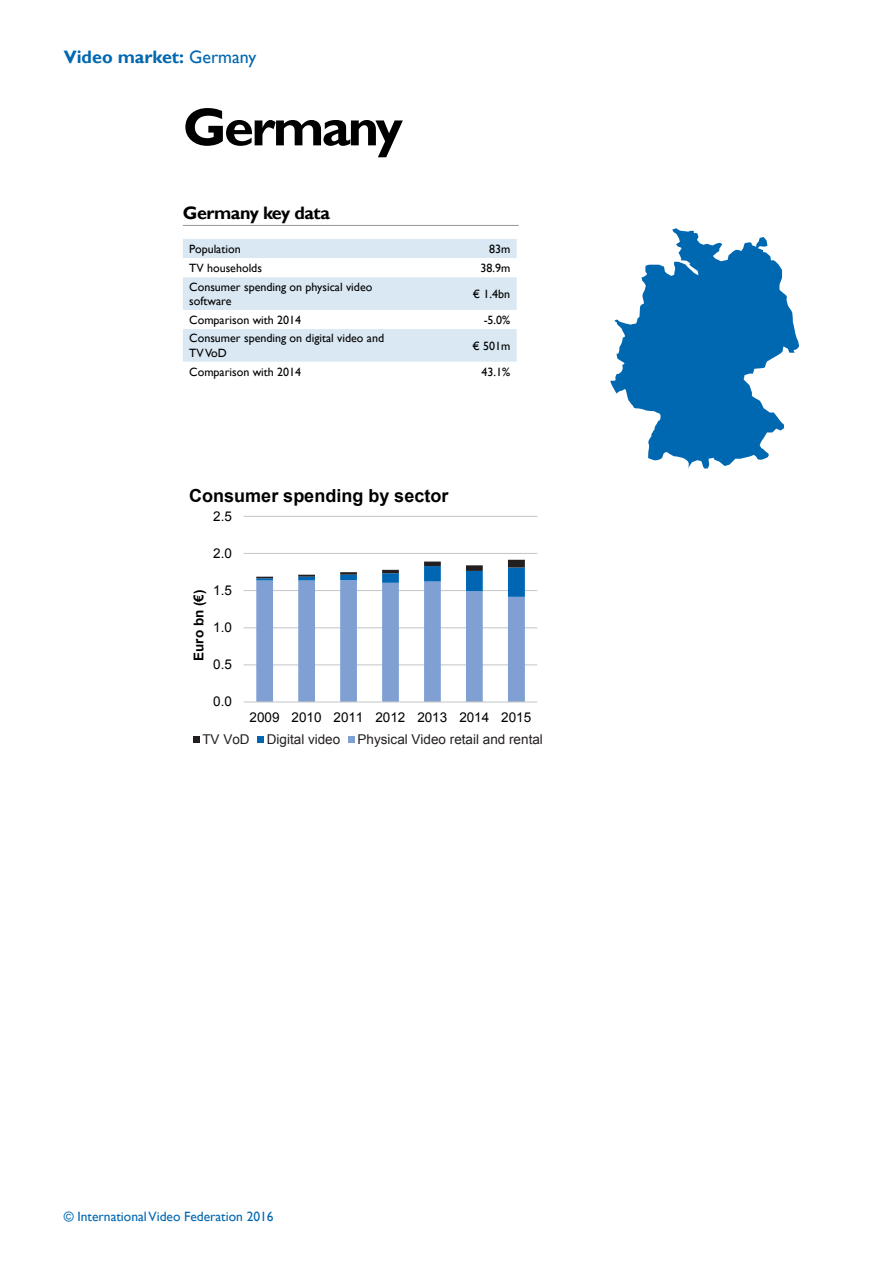
<style>
.page{position:relative;width:893px;height:1263px;background:#fff}
.page>*{position:absolute;margin:0;border:0;box-sizing:border-box;transform-origin:0 0}
.t1{font:700 54px "Gill Sans";letter-spacing:-.05em;color:#000}
.t2{font:700 18px "Arial";color:#000}
.t3{font:700 18px "Gill Sans";color:#0067b1}
.t4{font:700 18px "Gill Sans";letter-spacing:-.025em;color:#000}
.t5{font:13.5px "Arial";letter-spacing:.005em;color:#000}
.t6{font:13.5px "Arial";letter-spacing:.005em;color:#231f20}
.t7{font:13.5px "Gill Sans";color:#0067b1}
.t8{font:700 13.5px "Arial";color:#000}
.t9{font:12px/14.2px "Gill Sans";color:#000}
.s1{font-weight:400}
</style>
<div class="page">
<hr style="left:183px;top:225px;width:336px;height:1px;background:#939598">
<svg style="left:183px;top:239px;width:334px;height:123px"></svg>
<svg style="left:610px;top:228px;width:189px;height:241px;fill:#0067b1"></svg>
<hr style="left:244px;top:664px;width:293px;height:1px;background:#c7c8ca">
<hr style="left:244px;top:627px;width:293px;height:1px;background:#c7c8ca">
<hr style="left:244px;top:590px;width:293px;height:1px;background:#c7c8ca">
<hr style="left:244px;top:553px;width:293px;height:1px;background:#c7c8ca">
<hr style="left:244px;top:516px;width:293px;height:1px;background:#c7c8ca">
<svg style="left:256px;top:560px;width:269px;height:141px"></svg>
<hr style="left:244px;top:701px;width:293px;height:1px;background:#c7c8ca">
<div style="left:193px;top:736px;width:7px;height:7px;background:#231f20"></div>
<div style="left:257px;top:736px;width:7px;height:7px;background:#0066b3"></div>
<div style="left:348px;top:736px;width:7px;height:7px;background:#80a0d3"></div>
<h2 class="t3" style="left:64px;top:47px;width:194px">Video market: <span class="s1">Germany</span></h2>
<h1 class="t1" style="left:183px;top:95px;width:222px">Germany</h1>
<h2 class="t4" style="left:183px;top:202px;width:149px">Germany key data</h2>
<p class="t9" style="left:189px;top:242px;width:53px">Population</p>
<p class="t9" style="left:489px;top:242px;width:23px">83m</p>
<p class="t9" style="left:189px;top:261px;width:74px">TV households</p>
<p class="t9" style="left:480px;top:261px;width:31px">38.9m</p>
<p class="t9" style="left:189px;top:280px;width:185px">Consumer spending on physical video software</p>
<p class="t9" style="left:473px;top:287px;width:39px">€ 1.4bn</p>
<p class="t9" style="left:189px;top:313px;width:114px">Comparison with 2014</p>
<p class="t9" style="left:484px;top:313px;width:28px">-5.0%</p>
<p class="t9" style="left:189px;top:331px;width:196px">Consumer spending on digital video and<br>TV VoD</p>
<p class="t9" style="left:472px;top:339px;width:39px">€ 501m</p>
<p class="t9" style="left:189px;top:365px;width:114px">Comparison with 2014</p>
<p class="t9" style="left:481px;top:365px;width:30px">43.1%</p>
<h2 class="t2" style="left:189px;top:483px;width:261px">Consumer spending by sector</h2>
<p class="t5" style="left:213px;top:507px;width:20px">2.5</p>
<p class="t5" style="left:213px;top:544px;width:20px">2.0</p>
<p class="t5" style="left:213px;top:581px;width:20px">1.5</p>
<p class="t8" style="left:190px;top:661px;width:73px;rotate:-90deg">Euro bn (€)</p>
<p class="t5" style="left:213px;top:618px;width:20px">1.0</p>
<p class="t5" style="left:213px;top:656px;width:20px">0.5</p>
<p class="t5" style="left:213px;top:693px;width:20px">0.0</p>
<p class="t5" style="left:250px;top:709px;width:283px">2009 2010 2011 2012 2013 2014 2015</p>
<p class="t6" style="left:202px;top:730px;width:49px">TV VoD</p>
<p class="t6" style="left:267px;top:730px;width:75px">Digital video</p>
<p class="t6" style="left:358px;top:730px;width:187px">Physical Video retail and rental</p>
<p class="t7" style="left:64px;top:1209px;width:211px">© International Video Federation 2016</p>
</div>
